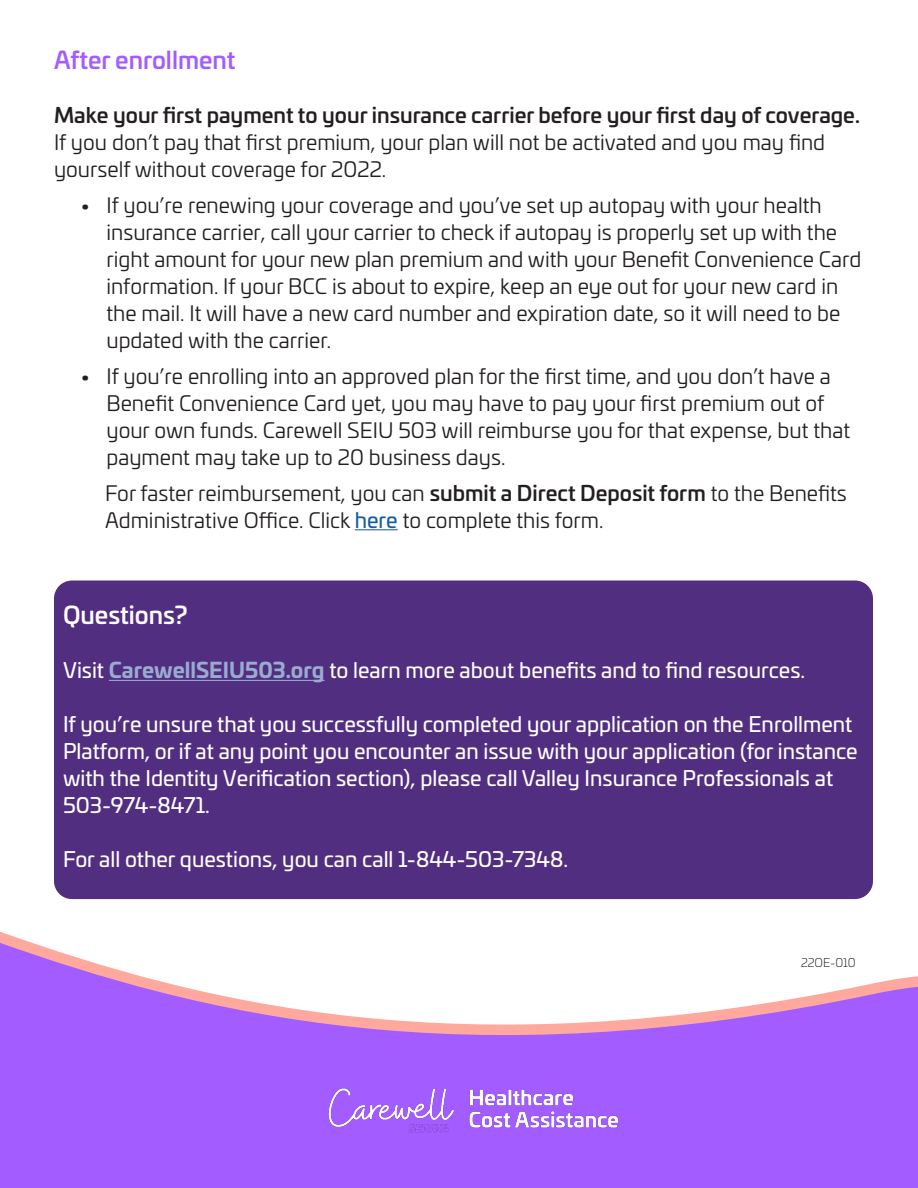
<style>
.page{position:relative;width:918px;height:1188px;background:#fff}
.page>*{position:absolute;margin:0;border:0;box-sizing:border-box;transform-origin:0 0}
.t1{font:500 24px "Univia Pro";color:#a35cff}
.t2{font:500 24px "Univia Pro";color:#fff}
.t3{font:21px/27px "Univia Pro";color:#231f20}
.t4{font:21px/27px "Univia Pro";color:#fff}
.t5{font:300 12px "Univia Pro";color:#231f20}
.s1{font-weight:500}
.s2{color:#175d9e}
.s3{font-weight:700;color:#9aabd0}
</style>
<div class="page">
<hr style="left:355px;top:529px;width:43px;height:1px;background:#175d9e">
<div style="left:54px;top:580px;width:819px;height:319px;background:#522e81;border-radius:18px"></div>
<hr style="left:109px;top:680px;width:216px;height:1px;background:#9aabd0">
<svg style="left:0;top:883px;width:918px;height:305px"></svg>
<img style="left:307px;top:1067px;width:343px;height:81px">
<p class="t1" style="left:54px;top:41px;width:183px">After enrollment</p>
<p class="t3" style="left:54px;top:101px;width:807px"><span class="s1">Make your first payment to your insurance carrier before your first day of coverage.<br></span>If you don’t pay that first premium, your plan will not be activated and you may find yourself without coverage for 2022.</p>
<p class="t3" style="left:106px;top:191px;width:757px;text-indent:-27px">• If you’re renewing your coverage and you’ve set up autopay with your health insurance carrier, call your carrier to check if autopay is properly set up with the right amount for your new plan premium and with your Benefit Convenience Card information. If your BCC is about to expire, keep an eye out for your new card in the mail. It will have a new card number and expiration date, so it will need to be updated with the carrier.</p>
<p class="t3" style="left:106px;top:362px;width:745px;text-indent:-27px">• If you’re enrolling into an approved plan for the first time, and you don’t have a Benefit Convenience Card yet, you may have to pay your first premium out of your own funds. Carewell SEIU 503 will reimburse you for that expense, but that payment may take up to 20 business days.</p>
<p class="t3" style="left:105px;top:479px;width:743px">For faster reimbursement, you can <span class="s1">submit a Direct Deposit form</span> to the Benefits<br>Administrative Office. Click <span class="s2">here</span> to complete this form.</p>
<p class="t2" style="left:63px;top:597px;width:126px">Questions?</p>
<p class="t4" style="left:63px;top:656px;width:744px">Visit <span class="s3">CarewellSEIU503.org</span> to learn more about benefits and to find resources.</p>
<p class="t4" style="left:63px;top:710px;width:796px">If you’re unsure that you successfully completed your application on the Enrollment Platform, or if at any point you encounter an issue with your application (for instance with the Identity Verification section), please call Valley Insurance Professionals at 503-974-8471.</p>
<p class="t4" style="left:63px;top:845px;width:507px">For all other questions, you can call 1-844-503-7348.</p>
<p class="t5" style="left:801px;top:954px;width:56px">22OE-010</p>
</div>
